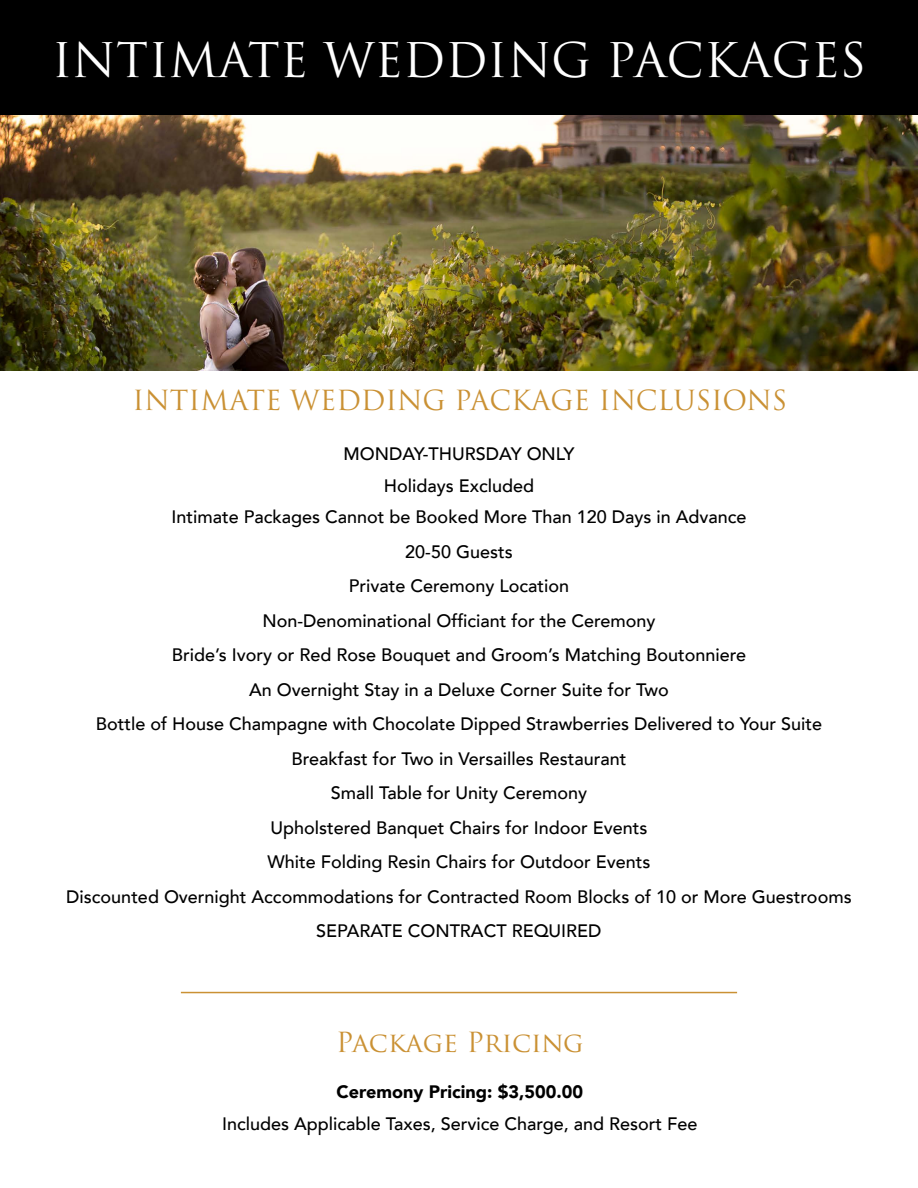
<style>
.page{position:relative;width:918px;height:1188px;background:#fff}
.page>*{position:absolute;margin:0;border:0;box-sizing:border-box;transform-origin:0 0}
.t1{font:46.5px "Trajan Pro";color:#fff}
.t2{font:27px "Trajan Pro";color:#ca9134}
.t3{font:500 18px/34.5px "Avenir LT";color:#000;text-align:center}
.t4{font:900 18px "Avenir LT";color:#000}
</style>
<div class="page">
<div style="left:0;top:0;width:918px;height:115px;background:#000"></div>
<img style="left:0;top:115px;width:918px;height:256px">
<hr style="left:181px;top:992px;width:556px;height:1px;background:#ca9134">
<h1 class="t1" style="left:52px;top:31px;width:816px">INTIMATE WEDDING PACKAGES</h1>
<h2 class="t2" style="left:132px;top:383px;width:656px">INTIMATE WEDDING PACKAGE INCLUSIONS</h2>
<p class="t3" style="left:172px;top:438px;width:576px;line-height:31.5px">MONDAY-THURSDAY ONLY<br>Holidays Excluded<br>Intimate Packages Cannot be Booked More Than 120 Days in Advance</p>
<p class="t3" style="left:66px;top:534px;width:787px">20-50 Guests<br>Private Ceremony Location<br>Non-Denominational Officiant for the Ceremony<br>Bride’s Ivory or Red Rose Bouquet and Groom’s Matching Boutonniere<br>An Overnight Stay in a Deluxe Corner Suite for Two<br>Bottle of House Champagne with Chocolate Dipped Strawberries Delivered to Your Suite Breakfast for Two in Versailles Restaurant<br>Small Table for Unity Ceremony<br>Upholstered Banquet Chairs for Indoor Events<br>White Folding Resin Chairs for Outdoor Events<br>Discounted Overnight Accommodations for Contracted Room Blocks of 10 or More Guestrooms SEPARATE CONTRACT REQUIRED</p>
<h2 class="t2" style="left:336px;top:1025px;width:249px">Package Pricing</h2>
<p class="t4" style="left:337px;top:1081px;width:248px">Ceremony Pricing: $3,500.00</p>
<p class="t3" style="left:222px;top:1107px;width:477px">Includes Applicable Taxes, Service Charge, and Resort Fee</p>
</div>
